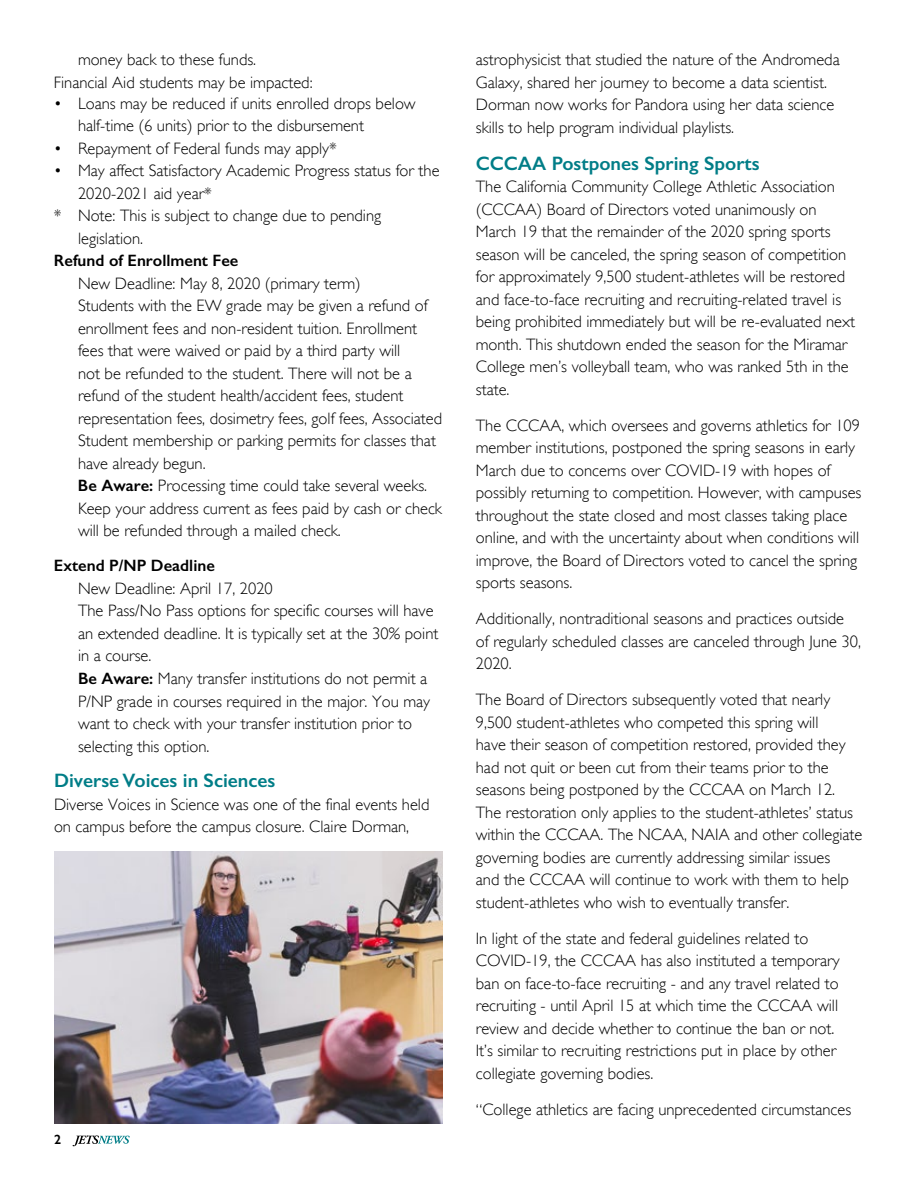
<style>
.page{position:relative;width:918px;height:1188px;background:#fff}
.page>*{position:absolute;margin:0;border:0;box-sizing:border-box;transform-origin:0 0}
.t1{font:600 19.5px "Gill Sans";color:#007d87}
.t2{font:300 16.5px/22.5px "Gill Sans";color:#000}
.t3{font:600 16.5px "Gill Sans";color:#000}
.t4{font:600 13.5px "Gill Sans";color:#000}
.s1{font-weight:600}
</style>
<div class="page">
<svg style="left:73px;top:1135px;width:57px;height:11px"></svg>
<img style="left:54px;top:851px;width:389px;height:272px">
<p class="t2" style="left:54px;top:48px;width:260px;text-indent:24px">money back to these funds.<br>Financial Aid students may be impacted:</p>
<p class="t2" style="left:78px;top:92px;width:339px;text-indent:-24px">• Loans may be reduced if units enrolled drops below half-time (6 units) prior to the disbursement</p>
<p class="t2" style="left:54px;top:137px;width:284px">• Repayment of Federal funds may apply*</p>
<p class="t2" style="left:54px;top:159px;width:387px">• May affect Satisfactory Academic Progress status for the</p>
<p class="t2" style="left:78px;top:182px;width:135px">2020-2021 aid year*</p>
<p class="t2" style="left:54px;top:205px;width:329px">* Note: This is subject to change due to pending</p>
<p class="t2" style="left:78px;top:227px;width:67px">legislation.</p>
<p class="t3" style="left:54px;top:251px;width:186px">Refund of Enrollment Fee</p>
<p class="t2" style="left:78px;top:272px;width:366px">New Deadline: May 8, 2020 (primary term)<br>Students with the EW grade may be given a refund of enrollment fees and non-resident tuition. Enrollment fees that were waived or paid by a third party will<br>not be refunded to the student. There will not be a refund of the student health/accident fees, student representation fees, dosimetry fees, golf fees, Associated Student membership or parking permits for classes that have already begun.<br><span class="s1">Be Aware:</span> Processing time could take several weeks.<br>Keep your address current as fees paid by cash or check will be refunded through a mailed check.</p>
<p class="t3" style="left:54px;top:556px;width:162px">Extend P/NP Deadline</p>
<p class="t2" style="left:78px;top:577px;width:362px">New Deadline: April 17, 2020<br>The Pass/No Pass options for specific courses will have an extended deadline. It is typically set at the 30% point in a course.<br><span class="s1">Be Aware:</span> Many transfer institutions do not permit a P/NP grade in courses required in the major. You may want to check with your transfer institution prior to selecting this option.</p>
<p class="t1" style="left:54px;top:769px;width:223px">Diverse Voices in Sciences</p>
<p class="t2" style="left:54px;top:793px;width:377px">Diverse Voices in Science was one of the final events held on campus before the campus closure. Claire Dorman,</p>
<p class="t4" style="left:54px;top:1131px;width:9px">2</p>
<p class="t2" style="left:476px;top:48px;width:365px">astrophysicist that studied the nature of the Andromeda Galaxy, shared her journey to become a data scientist.<br>Dorman now works for Pandora using her data science skills to help program individual playlists.</p>
<p class="t1" style="left:476px;top:151px;width:285px">CCCAA Postpones Spring Sports</p>
<p class="t2" style="left:476px;top:175px;width:381px">The California Community College Athletic Association (CCCAA) Board of Directors voted unanimously on March 19 that the remainder of the 2020 spring sports season will be canceled, the spring season of competition for approximately 9,500 student-athletes will be restored and face-to-face recruiting and recruiting-related travel is being prohibited immediately but will be re-evaluated next month. This shutdown ended the season for the Miramar College men’s volleyball team, who was ranked 5th in the state.</p>
<p class="t2" style="left:476px;top:414px;width:387px">The CCCAA, which oversees and governs athletics for 109 member institutions, postponed the spring seasons in early March due to concerns over COVID-19 with hopes of possibly returning to competition. However, with campuses throughout the state closed and most classes taking place online, and with the uncertainty about when conditions will improve, the Board of Directors voted to cancel the spring sports seasons.</p>
<p class="t2" style="left:476px;top:607px;width:387px">Additionally, nontraditional seasons and practices outside of regularly scheduled classes are canceled through June 30,<br>2020.</p>
<p class="t2" style="left:476px;top:688px;width:388px">The Board of Directors subsequently voted that nearly 9,500 student-athletes who competed this spring will<br>have their season of competition restored, provided they had not quit or been cut from their teams prior to the seasons being postponed by the CCCAA on March 12.<br>The restoration only applies to the student-athletes’ status within the CCCAA. The NCAA, NAIA and other collegiate governing bodies are currently addressing similar issues<br>and the CCCAA will continue to work with them to help student-athletes who wish to eventually transfer.</p>
<p class="t2" style="left:476px;top:927px;width:365px">In light of the state and federal guidelines related to COVID-19, the CCCAA has also instituted a temporary ban on face-to-face recruiting - and any travel related to recruiting - until April 15 at which time the CCCAA will review and decide whether to continue the ban or not.<br>It’s similar to recruiting restrictions put in place by other collegiate governing bodies.</p>
<p class="t2" style="left:476px;top:1098px;width:377px">“College athletics are facing unprecedented circumstances</p>
</div>
